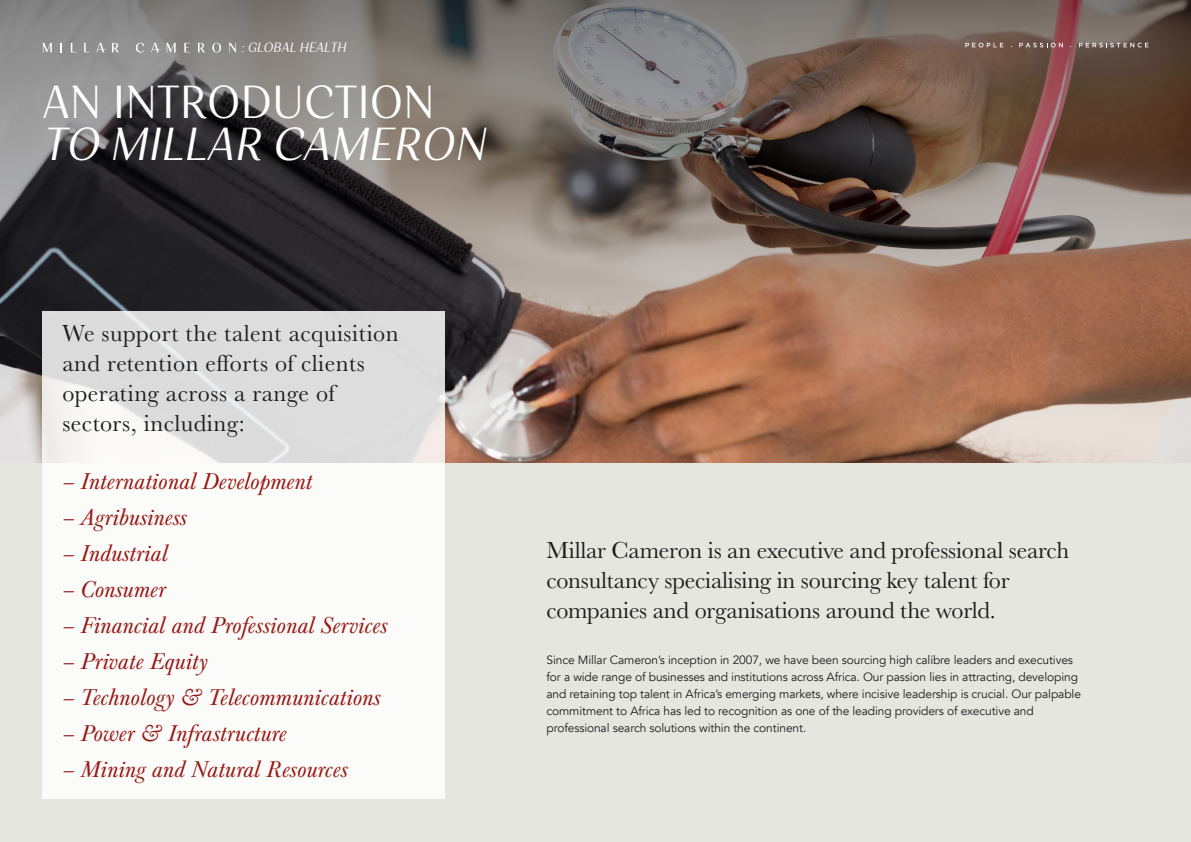
<style>
.page{position:relative;width:1191px;height:842px;background:#e6e6e1}
.page>*{position:absolute;margin:0;border:0;box-sizing:border-box;transform-origin:0 0}
.t1{font:italic 48px "Senlot Nor Boo";color:#fff}
.t2{font:48px "Senlot Nor Boo";color:#fff}
.t3{font:italic 24px "Baskerville URW";color:#971914}
.t4{font:24px/30px "Baskerville URW";letter-spacing:-.01em;color:#1c1d1c}
.t5{font:24px/30px "Baskerville URW";letter-spacing:.02em;color:#1c1d1c}
.t6{font:italic 14px "Senlot Nor Boo";color:#fff}
.t7{font:12px/17px "Avenir";letter-spacing:-.01em;color:#1c1d1c}
</style>
<div class="page">
<img style="left:0;top:0;width:1191px;height:463px">
<svg style="left:965px;top:43px;width:38px;height:4px"></svg>
<svg style="left:1019px;top:43px;width:44px;height:4px"></svg>
<svg style="left:1079px;top:43px;width:69px;height:4px"></svg>
<svg style="left:43px;top:43px;width:9px;height:9px"></svg>
<svg style="left:71px;top:43px;width:5px;height:9px"></svg>
<svg style="left:84px;top:43px;width:6px;height:9px"></svg>
<svg style="left:96px;top:43px;width:10px;height:9px"></svg>
<svg style="left:112px;top:43px;width:7px;height:10px"></svg>
<svg style="left:136px;top:43px;width:8px;height:10px"></svg>
<svg style="left:151px;top:43px;width:9px;height:9px"></svg>
<svg style="left:166px;top:43px;width:10px;height:9px"></svg>
<svg style="left:184px;top:43px;width:6px;height:9px"></svg>
<svg style="left:198px;top:43px;width:7px;height:10px"></svg>
<svg style="left:212px;top:43px;width:9px;height:10px"></svg>
<svg style="left:229px;top:43px;width:7px;height:9px"></svg>
<svg style="left:42px;top:311px;width:402px;height:488px;fill:#fbfbfa"></svg>
<p class="t6" style="left:241px;top:39px;width:109px">:GLOBAL HEALTH</p>
<h1 class="t2" style="left:43px;top:74px;width:394px">AN INTRODUCTION</h1>
<h1 class="t1" style="left:43px;top:116px;width:454px">TO MILLAR CAMERON</h1>
<h2 class="t5" style="left:62px;top:317px;width:338px">We support the talent acquisition and retention efforts of clients operating across a range of sectors, including:</h2>
<h2 class="t3" style="left:62px;top:468px;width:252px">– International Development</h2>
<h2 class="t3" style="left:62px;top:504px;width:126px">– Agribusiness</h2>
<h2 class="t3" style="left:62px;top:540px;width:107px">– Industrial</h2>
<h2 class="t3" style="left:62px;top:576px;width:105px">– Consumer</h2>
<h2 class="t3" style="left:62px;top:612px;width:326px">– Financial and Professional Services</h2>
<h2 class="t3" style="left:62px;top:648px;width:147px">– Private Equity</h2>
<h2 class="t3" style="left:62px;top:684px;width:320px">– Technology &amp; Telecommunications</h2>
<h2 class="t3" style="left:62px;top:720px;width:226px">– Power &amp; Infrastructure</h2>
<h2 class="t3" style="left:62px;top:756px;width:287px">– Mining and Natural Resources</h2>
<h2 class="t4" style="left:546px;top:534px;width:524px">Millar Cameron is an executive and professional search consultancy specialising in sourcing key talent for companies and organisations around the world.</h2>
<p class="t7" style="left:546px;top:652px;width:536px">Since Millar Cameron’s inception in 2007, we have been sourcing high calibre leaders and executives for a wide range of businesses and institutions across Africa. Our passion lies in attracting, developing and retaining top talent in Africa’s emerging markets, where incisive leadership is crucial. Our palpable commitment to Africa has led to recognition as one of the leading providers of executive and professional search solutions within the continent.</p>
</div>
